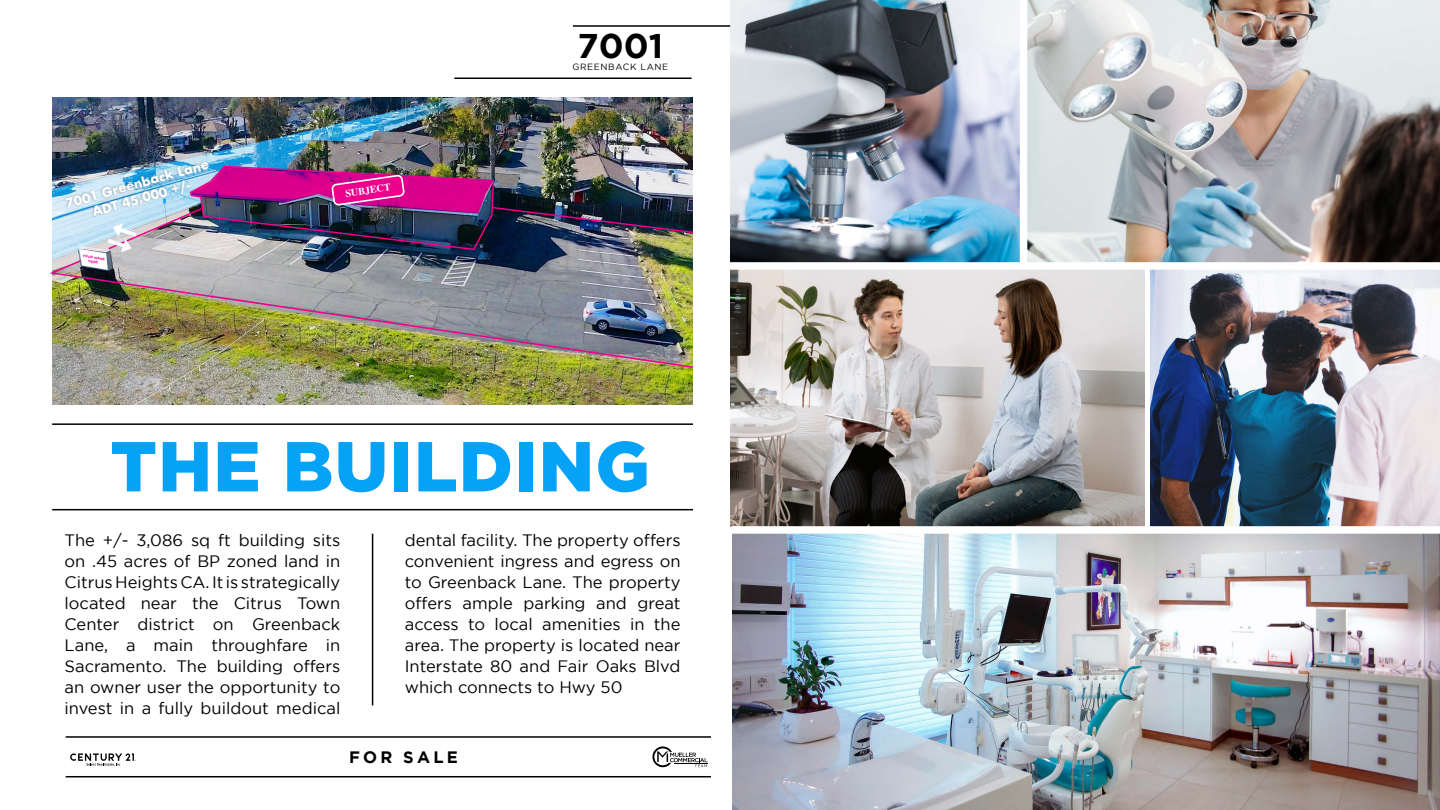
<style>
.page{position:relative;width:1440px;height:810px;background:#fff}
.page>*{position:absolute;margin:0;border:0;box-sizing:border-box;transform-origin:0 0}
.t1{font:900 70.5px "Gotham";letter-spacing:.02em;color:#05a2f7}
.t2{font:700 34.2px "Gotham";color:#000}
.t3{font:16.5px/21px "Gotham";color:#000;text-align:justify}
.t4{font:700 16.5px "Gotham";letter-spacing:.2em;color:#000}
.t5{font:700 12.45px/15px "Futura";color:#fff;text-align:center}
.t6{font:700 10.05px "Times";color:#fff}
.t7{font:9px "Gotham";letter-spacing:.07em;color:#000}
.t8{font:700 3.45px/4.2px "Gotham";color:#ec008c;text-align:center}
</style>
<div class="page">
<img style="left:732px;top:534px;width:707px;height:276px">
<img style="left:1027px;top:0;width:412px;height:262px">
<img style="left:730px;top:270px;width:413px;height:256px">
<img style="left:730px;top:0;width:289px;height:262px">
<img style="left:1150px;top:270px;width:289px;height:256px">
<hr style="left:52px;top:423px;width:641px;height:2px;background:#000">
<hr style="left:52px;top:509px;width:641px;height:1px;background:#000">
<hr style="left:66px;top:736px;width:645px;height:2px;background:#000">
<hr style="left:66px;top:776px;width:645px;height:1px;background:#000">
<svg style="left:70px;top:753px;width:66px;height:13px"></svg>
<svg style="left:652px;top:747px;width:55px;height:20px"></svg>
<img style="left:52px;top:98px;width:641px;height:307px">
<hr style="left:372px;top:534px;width:1px;height:171px;background:#000">
<hr style="left:573px;top:25px;width:157px;height:2px;background:#000">
<hr style="left:454px;top:78px;width:237px;height:1px;background:#000">
<img style="left:49px;top:259px;width:644px;height:110px">
<img style="left:62px;top:155px;width:631px;height:115px">
<p class="t5" style="left:64px;top:197px;width:149px;rotate:-16deg">7001 Greenback Lane<br>ADT 45,000 +/-</p>
<p class="t8" style="left:83px;top:254px;width:24px;rotate:9deg">YOUR NAME<br>HERE</p>
<p class="t6" style="left:344px;top:184px;width:47px;rotate:-8deg">SUBJECT</p>
<h2 class="t2" style="left:577px;top:27px;width:87px">7001</h2>
<p class="t7" style="left:572px;top:61px;width:97px">GREENBACK LANE</p>
<h1 class="t1" style="left:110px;top:426px;width:541px">THE BUILDING</h1>
<p class="t3" style="left:65px;top:529px;width:277px">The +/- 3,086 sq ft building sits on .45 acres of BP zoned land in Citrus Heights CA. It is strategically located near the Citrus Town Center district on Greenback Lane, a main throughfare in Sacramento. The building offers an owner user the opportunity to invest in a fully buildout medical</p>
<p class="t3" style="left:405px;top:529px;width:277px">dental facility. The property offers convenient ingress and egress on to Greenback Lane. The property offers ample parking and great access to local amenities in the area. The property is located near Interstate 80 and Fair Oaks Blvd which connects to Hwy 50</p>
<p class="t4" style="left:349px;top:747px;width:110px">FOR SALE</p>
</div>
